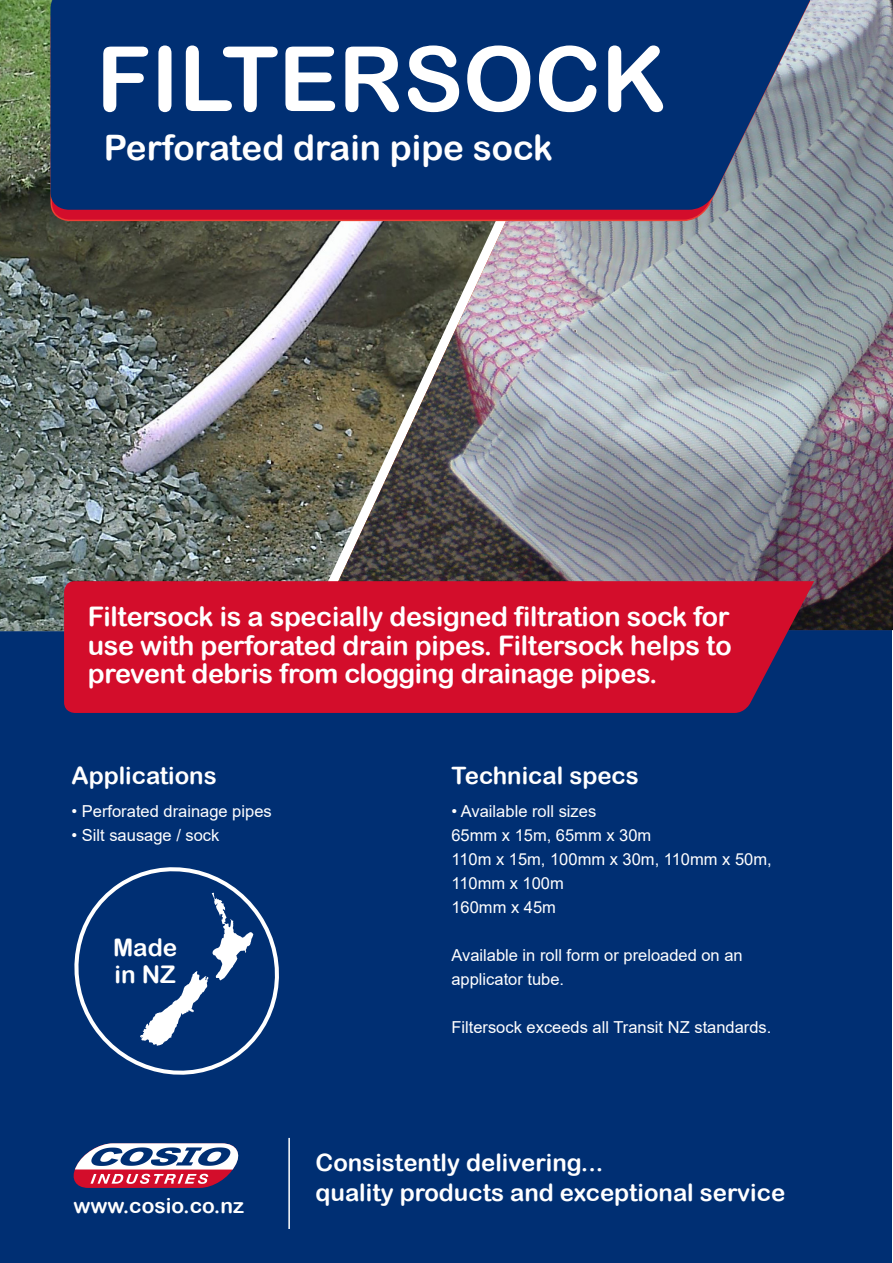
<style>
.page{position:relative;width:893px;height:1263px;background:#fff}
.page>*{position:absolute;margin:0;border:0;box-sizing:border-box;transform-origin:0 0}
.t1{font:90px "Arial Rounded MT Bold";color:#fff}
.t2{font:35.1px "Arial Rounded MT Bold";color:#fff}
.t3{font:27px/28.5px "Arial Rounded MT Bold";letter-spacing:-.01em;color:#fff;text-align:justify}
.t4{font:24.3px/27px "Arial Rounded MT Bold";color:#fff}
.t5{font:24px "Arial Rounded MT Bold";color:#fff}
.t6{font:21px "Arial Rounded MT Bold";color:#fff}
.t7{font:16.5px/24px "Arial";color:#fff}
</style>
<div class="page">
<div style="left:1px;top:630px;width:891px;height:632px;background:#002f73"></div>
<img style="left:599px;top:0;width:294px;height:630px">
<img style="left:0;top:0;width:599px;height:631px">
<svg style="left:50px;top:210px;width:762px;height:12px;background:#c42e41"></svg>
<svg style="left:50px;top:0;width:766px;height:210px;background:#0b3776"></svg>
<div style="left:64px;top:581px;width:750px;height:132px;background:#d30d2b"></div>
<hr style="left:288px;top:1138px;width:2px;height:91px;background:#fff">
<svg style="left:73px;top:1143px;width:166px;height:45px"></svg>
<svg style="left:74px;top:867px;width:205px;height:208px"></svg>
<svg style="left:140px;top:893px;width:113px;height:153px"></svg>
<p class="t1" style="left:97px;top:26px;width:573px">FILTERSOCK</p>
<p class="t2" style="left:104px;top:126px;width:450px">Perforated drain pipe sock</p>
<p class="t3" style="left:88px;top:602px;width:645px">Filtersock is a specially designed filtration sock for use with perforated drain pipes. Filtersock helps to prevent debris from clogging drainage pipes.</p>
<p class="t5" style="left:72px;top:761px;width:147px">Applications</p>
<p class="t7" style="left:72px;top:799px;width:202px">• Perforated drainage pipes</p>
<p class="t7" style="left:72px;top:823px;width:149px">• Silt sausage / sock</p>
<p class="t4" style="left:113px;top:933px;width:66px">Made in NZ</p>
<p class="t5" style="left:451px;top:761px;width:189px">Technical specs</p>
<p class="t7" style="left:451px;top:799px;width:146px">• Available roll sizes</p>
<p class="t7" style="left:451px;top:823px;width:201px">65mm x 15m, 65mm x 30m</p>
<p class="t7" style="left:451px;top:847px;width:322px">110m x 15m, 100mm x 30m, 110mm x 50m,<br>110mm x 100m</p>
<p class="t7" style="left:451px;top:895px;width:106px">160mm x 45m</p>
<p class="t7" style="left:451px;top:943px;width:293px">Available in roll form or preloaded on an applicator tube.</p>
<p class="t7" style="left:451px;top:1015px;width:322px">Filtersock exceeds all Transit NZ standards.</p>
<p class="t6" style="left:73px;top:1193px;width:172px">www.cosio.co.nz</p>
<p class="t5" style="left:316px;top:1148px;width:289px">Consistently delivering...</p>
<p class="t5" style="left:316px;top:1178px;width:471px">quality products and exceptional service</p>
</div>
